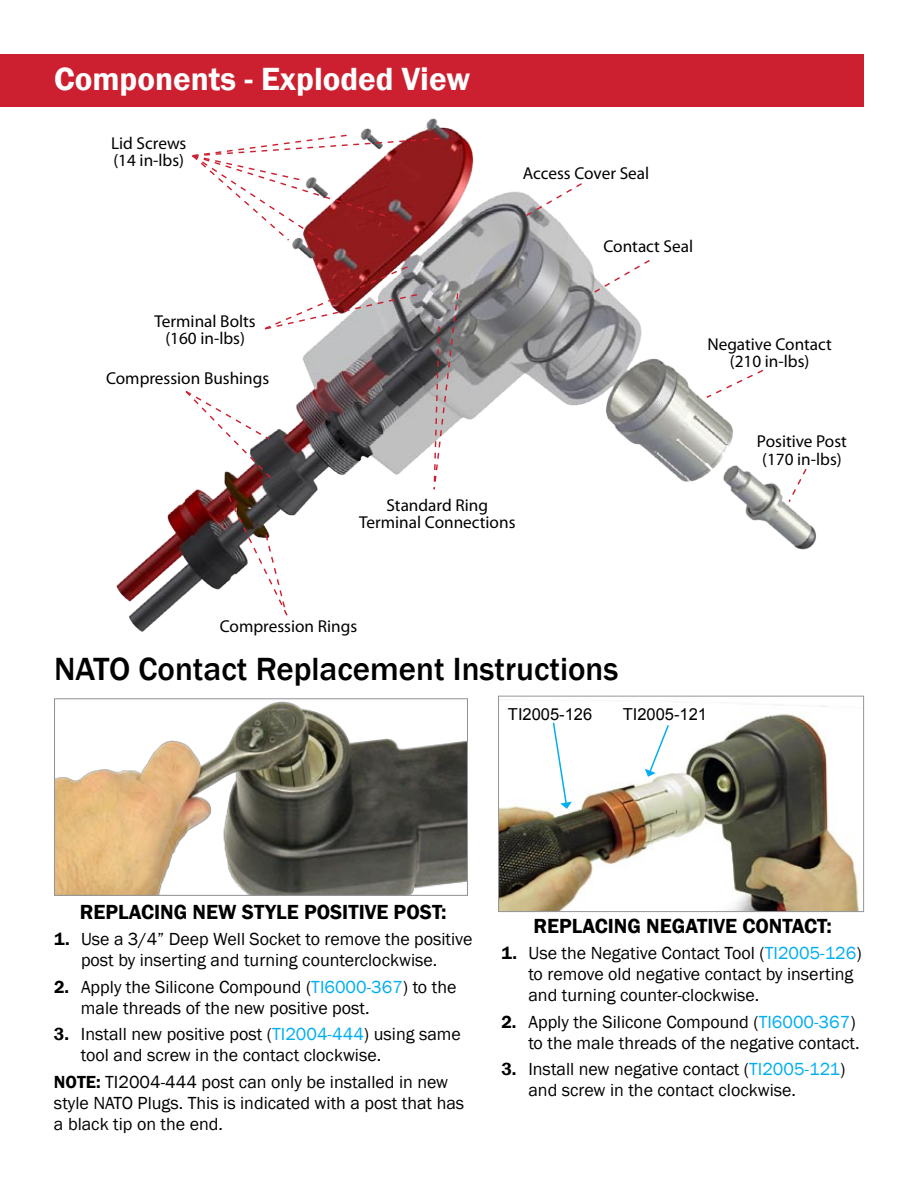
<style>
.page{position:relative;width:918px;height:1188px;background:#fff}
.page>*{position:absolute;margin:0;border:0;box-sizing:border-box;transform-origin:0 0}
.t1{font:500 33px "Franklin Gothic";color:#000}
.t2{font:600 33px "Franklin Gothic";color:#fff}
.t3{font:600 21px "Franklin Gothic";color:#000}
.t4{font:18px/21px "Franklin Gothic";color:#000}
.t5{font:17.25px/17.2px "Myriad Pro";color:#000;text-align:center}
.t6{font:16.5px "Arial";color:#000}
.s1{font-weight:600}
.s2{color:#00aeef}
</style>
<div class="page">
<img style="left:116px;top:118px;width:700px;height:514px">
<svg style="left:787px;top:467px;width:21px;height:37px"></svg>
<svg style="left:705px;top:368px;width:60px;height:31px"></svg>
<svg style="left:591px;top:258px;width:60px;height:37px"></svg>
<svg style="left:523px;top:182px;width:61px;height:36px"></svg>
<svg style="left:184px;top:389px;width:92px;height:94px"></svg>
<svg style="left:227px;top:495px;width:63px;height:124px"></svg>
<svg style="left:433px;top:292px;width:26px;height:199px"></svg>
<svg style="left:262px;top:265px;width:157px;height:66px"></svg>
<svg style="left:191px;top:133px;width:252px;height:117px"></svg>
<div style="left:0;top:54px;width:864px;height:53px;background:#cc2030"></div>
<img style="left:500px;top:704px;width:359px;height:206px">
<div style="left:498px;top:696px;width:366px;height:216px;border:1px solid #939598"></div>
<svg style="left:552px;top:721px;width:20px;height:88px"></svg>
<svg style="left:645px;top:723px;width:25px;height:54px"></svg>
<img style="left:56px;top:701px;width:410px;height:193px">
<div style="left:54px;top:698px;width:414px;height:198px;border:1px solid #939598"></div>
<h1 class="t2" style="left:54px;top:58px;width:418px">Components - Exploded View</h1>
<p class="t5" style="left:111px;top:134px;width:77px;text-align:left">Lid Screws (14 in-lbs)</p>
<p class="t5" style="left:523px;top:164px;width:128px">Access Cover Seal</p>
<p class="t5" style="left:604px;top:238px;width:91px">Contact Seal</p>
<p class="t5" style="left:155px;top:312px;width:103px">Terminal Bolts (160 in-lbs)</p>
<p class="t5" style="left:106px;top:369px;width:165px">Compression Bushings</p>
<p class="t5" style="left:359px;top:496px;width:158px">Standard Ring<br>Terminal Connections</p>
<p class="t5" style="left:707px;top:335px;width:126px">Negative Contact (210 in-lbs)</p>
<p class="t5" style="left:757px;top:433px;width:92px">Positive Post (170 in-lbs)</p>
<p class="t5" style="left:220px;top:617px;width:139px">Compression Rings</p>
<h1 class="t1" style="left:54px;top:649px;width:566px">NATO Contact Replacement Instructions</h1>
<p class="t6" style="left:508px;top:703px;width:86px">TI2005-126</p>
<p class="t6" style="left:623px;top:703px;width:86px">TI2005-121</p>
<p class="t3" style="left:80px;top:899px;width:368px">REPLACING NEW STYLE POSITIVE POST:</p>
<p class="t4" style="left:54px;top:929px;width:420px;text-align:center"><span class="s1">1.</span> Use a 3/4” Deep Well Socket to remove the positive post by inserting and turning counterclockwise.</p>
<p class="t4" style="left:81px;top:977px;width:377px;text-indent:-27px"><span class="s1">2.</span> Apply the Silicone Compound (<span class="s2">TI6000-367</span>) to the male threads of the new positive post.</p>
<p class="t4" style="left:81px;top:1024px;width:382px;text-indent:-27px"><span class="s1">3.</span> Install new positive post (<span class="s2">TI2004-444</span>) using same tool and screw in the contact clockwise.</p>
<p class="t4" style="left:54px;top:1072px;width:412px"><span class="s1">NOTE:</span> TI2004-444 post can only be installed in new style NATO Plugs. This is indicated with a post that has a black tip on the end.</p>
<p class="t3" style="left:533px;top:913px;width:300px">REPLACING NEGATIVE CONTACT:</p>
<p class="t4" style="left:528px;top:943px;width:335px;text-indent:-27px"><span class="s1">1.</span> Use the Negative Contact Tool (<span class="s2">TI2005-126</span>) to remove old negative contact by inserting and turning counter-clockwise.</p>
<p class="t4" style="left:501px;top:1011px;width:360px;text-align:right"><span class="s1">2.</span> Apply the Silicone Compound (<span class="s2">TI6000-367</span>) to the male threads of the negative contact.</p>
<p class="t4" style="left:528px;top:1059px;width:319px;text-indent:-27px"><span class="s1">3.</span> Install new negative contact (<span class="s2">TI2005-121</span>) and screw in the contact clockwise.</p>
</div>
